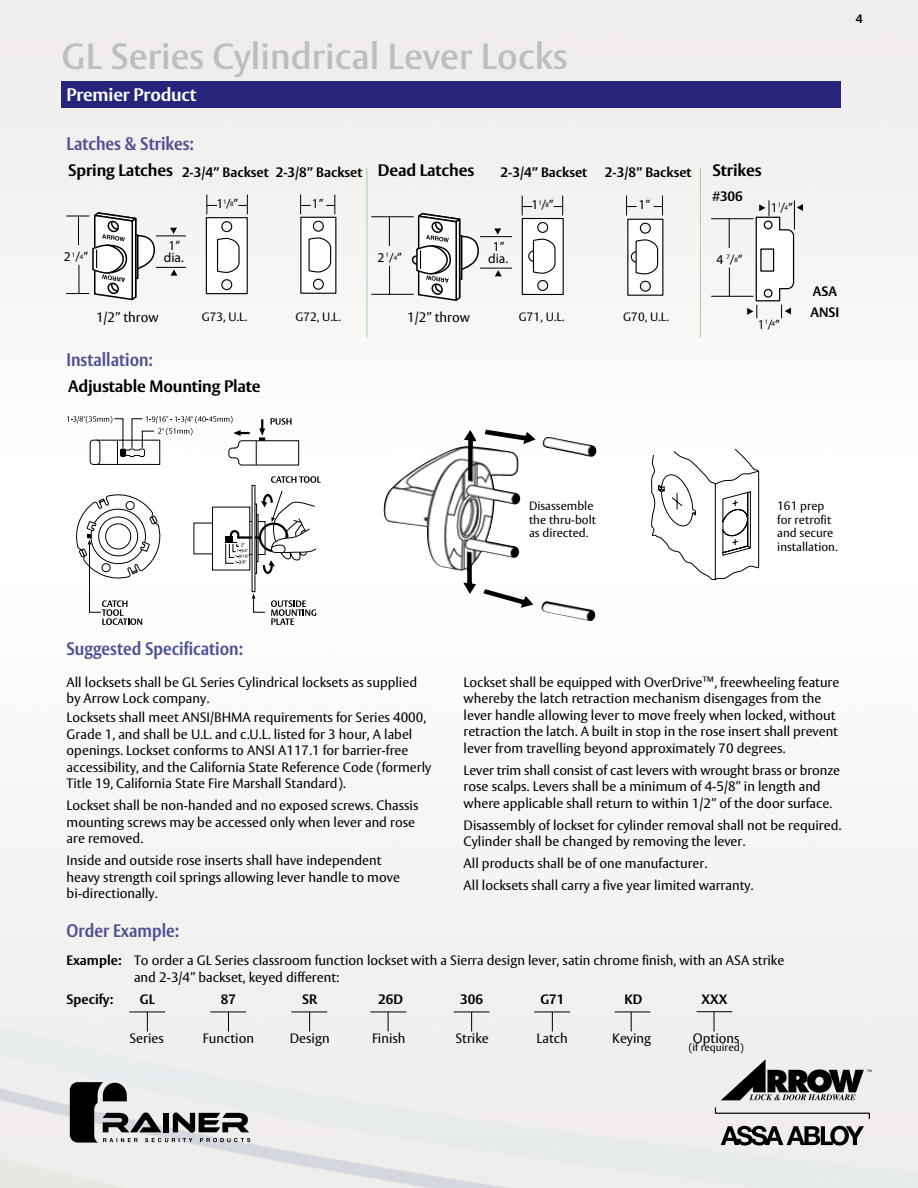
<style>
.page{position:relative;width:918px;height:1188px;background:#fff}
.page>*{position:absolute;margin:0;border:0;box-sizing:border-box;transform-origin:0 0}
.t1{font:600 36px "Vesta";color:#bcbec0}
.t2{font:700 18px "Vesta";color:#515095;scale:.9 1}
.t3{font:700 18px "Vesta";letter-spacing:-.01em;color:#fff}
.t4{font:700 16.5px "Vesta";letter-spacing:-.01em;color:#000}
.t5{font:13.5px/16.5px "Vesta";color:#000}
.t6{font:700 13.5px/21px "Vesta";color:#000}
.t7{font:13.5px/12px "Myriad Pro";color:#000;text-align:center}
.t8{font:12px/13.5px "Vesta";color:#000}
.t9{font:700 12px "Vesta";color:#000}
.t10{font:10.5px "Vesta";color:#000}
.t11{font:6.75px "Myriad Pro";color:#000}
.s1{font-size:13.5px}
.s2{font-weight:700}
</style>
<div class="page">
<img style="left:0;top:0;width:918px;height:1188px">
<svg style="left:715px;top:1107px;width:155px;height:12px;background:#d6d3d2"></svg>
<svg style="left:721px;top:1126px;width:143px;height:20px;background:#767574"></svg>
<svg style="left:721px;top:1059px;width:150px;height:41px;background:#8a8988"></svg>
<div style="left:62px;top:81px;width:779px;height:27px;background:#26247b"></div>
<hr style="left:367px;top:168px;width:1px;height:170px;background:#a0d39e">
<hr style="left:700px;top:168px;width:1px;height:170px;background:#a0d39e">
<div style="left:412px;top:255px;width:9px;height:10px;border:2px solid #000;border-radius:50%"></div>
<svg style="left:415px;top:213px;width:64px;height:88px"></svg>
<hr style="left:156px;top:236px;width:30px;height:1px;background:#000">
<hr style="left:156px;top:267px;width:30px;height:1px;background:#000">
<svg style="left:66px;top:212px;width:89px;height:88px"></svg>
<hr style="left:711px;top:218px;width:43px;height:1px;background:#000">
<hr style="left:711px;top:296px;width:43px;height:1px;background:#000">
<svg style="left:729px;top:219px;width:1px;height:29px"></svg>
<svg style="left:729px;top:268px;width:1px;height:28px"></svg>
<svg style="left:171px;top:269px;width:6px;height:7px"></svg>
<svg style="left:170px;top:228px;width:7px;height:6px"></svg>
<hr style="left:371px;top:216px;width:43px;height:1px;background:#000">
<hr style="left:480px;top:236px;width:32px;height:1px;background:#000">
<hr style="left:480px;top:268px;width:32px;height:1px;background:#000">
<hr style="left:371px;top:294px;width:43px;height:1px;background:#000">
<svg style="left:389px;top:217px;width:1px;height:29px"></svg>
<svg style="left:389px;top:266px;width:1px;height:28px"></svg>
<svg style="left:206px;top:194px;width:42px;height:100px"></svg>
<svg style="left:300px;top:194px;width:36px;height:100px"></svg>
<svg style="left:522px;top:196px;width:42px;height:99px"></svg>
<svg style="left:747px;top:200px;width:56px;height:118px"></svg>
<svg style="left:626px;top:196px;width:38px;height:100px"></svg>
<svg style="left:495px;top:270px;width:7px;height:6px"></svg>
<svg style="left:494px;top:228px;width:7px;height:7px"></svg>
<svg style="left:651px;top:443px;width:108px;height:137px"></svg>
<img style="left:384px;top:430px;width:151px;height:164px">
<svg style="left:67px;top:416px;width:232px;height:50px"></svg>
<svg style="left:73px;top:492px;width:90px;height:133px"></svg>
<div style="left:194px;top:523px;width:23px;height:31px;background:#fff"></div>
<div style="left:212px;top:507px;width:38px;height:63px;background:#fff;border:1px solid #000"></div>
<div style="left:252px;top:485px;width:3px;height:107px;background:#fff;border:1px solid #000"></div>
<svg style="left:271px;top:476px;width:50px;height:7px"></svg>
<svg style="left:225px;top:490px;width:92px;height:153px"></svg>
<hr style="left:129px;top:1012px;width:36px;height:1px;background:#000">
<hr style="left:210px;top:1012px;width:36px;height:1px;background:#000">
<hr style="left:370px;top:1012px;width:36px;height:1px;background:#000">
<hr style="left:454px;top:1012px;width:36px;height:1px;background:#000">
<hr style="left:534px;top:1012px;width:36px;height:1px;background:#000">
<hr style="left:615px;top:1012px;width:36px;height:1px;background:#000">
<svg style="left:147px;top:1012px;width:1px;height:20px"></svg>
<svg style="left:228px;top:1013px;width:1px;height:19px"></svg>
<hr style="left:291px;top:1012px;width:36px;height:1px;background:#000">
<svg style="left:309px;top:1012px;width:1px;height:20px"></svg>
<svg style="left:388px;top:1012px;width:1px;height:20px"></svg>
<svg style="left:471px;top:1012px;width:1px;height:20px"></svg>
<svg style="left:552px;top:1012px;width:1px;height:20px"></svg>
<svg style="left:631px;top:1012px;width:1px;height:20px"></svg>
<hr style="left:696px;top:1011px;width:36px;height:1px;background:#000">
<svg style="left:714px;top:1012px;width:1px;height:20px"></svg>
<svg style="left:70px;top:1082px;width:180px;height:61px;background:#99999a"></svg>
<h1 class="t1" style="left:62px;top:35px;width:507px">GL Series Cylindrical Lever Locks</h1>
<h2 class="t3" style="left:66px;top:85px;width:132px">Premier Product</h2>
<h2 class="t2" style="left:67px;top:133px;width:143px">Latches &amp; Strikes:</h2>
<p class="t4" style="left:68px;top:161px;width:202px">Spring Latches <span class="s1">2-3/4” Backset</span></p>
<p class="t4" style="left:378px;top:161px;width:98px">Dead Latches</p>
<p class="t6" style="left:500px;top:161px;width:88px">2-3/4” Backset</p>
<p class="t4" style="left:713px;top:161px;width:51px">Strikes</p>
<p class="t6" style="left:605px;top:161px;width:88px">2-3/8” Backset</p>
<p class="t7" style="left:639px;top:199px;width:13px">1”</p>
<p class="t6" style="left:276px;top:161px;width:88px">2-3/8” Backset</p>
<p class="t6" style="left:713px;top:186px;width:32px">#306</p>
<p class="t7" style="left:216px;top:198px;width:23px">1<sup>1</sup>/<sup>8</sup>”</p>
<p class="t7" style="left:312px;top:198px;width:13px">1”</p>
<p class="t7" style="left:532px;top:199px;width:23px">1<sup>1</sup>/<sup>8</sup>”</p>
<p class="t7" style="left:771px;top:201px;width:23px">1<sup>1</sup>/<sup>4</sup>”</p>
<p class="t7" style="left:64px;top:250px;width:26px">2 <sup>1</sup>/<sup>4</sup>”</p>
<p class="t7" style="left:164px;top:239px;width:22px">1” dia.</p>
<p class="t7" style="left:378px;top:251px;width:8px">2</p>
<p class="t11" style="left:386px;top:252px;width:18px">1<span class="s1">/</span>4<span class="s1">”</span></p>
<p class="t7" style="left:488px;top:240px;width:22px">1” dia.</p>
<p class="t5" style="left:96px;top:309px;width:64px">1/2” throw</p>
<p class="t5" style="left:407px;top:309px;width:64px">1/2” throw</p>
<p class="t8" style="left:202px;top:310px;width:47px">G73, U.L.</p>
<p class="t8" style="left:295px;top:310px;width:47px">G72, U.L.</p>
<h2 class="t2" style="left:67px;top:349px;width:98px">Installation:</h2>
<p class="t4" style="left:68px;top:377px;width:194px">Adjustable Mounting Plate</p>
<p class="t8" style="left:519px;top:310px;width:47px">G71, U.L.</p>
<p class="t8" style="left:623px;top:310px;width:47px">G70, U.L.</p>
<p class="t7" style="left:716px;top:253px;width:28px">4 <sup>7</sup>/<sup>8</sup>”</p>
<p class="t7" style="left:758px;top:318px;width:23px">1<sup>1</sup>/<sup>4</sup>”</p>
<p class="t9" style="left:856px;top:11px;width:8px">4</p>
<p class="t6" style="left:811px;top:280px;width:30px">ASA<br>ANSI</p>
<p class="t8" style="left:529px;top:499px;width:69px">Disassemble the thru-bolt as directed.</p>
<p class="t8" style="left:777px;top:499px;width:62px">161 prep for retrofit and secure installation.</p>
<h2 class="t2" style="left:67px;top:638px;width:198px">Suggested Specification:</h2>
<p class="t5" style="left:67px;top:674px;width:352px;line-height:15.8px">All locksets shall be GL Series Cylindrical locksets as supplied by Arrow Lock company.</p>
<p class="t5" style="left:67px;top:709px;width:366px">Locksets shall meet ANSI/BHMA requirements for Series 4000, Grade 1, and shall be U.L. and c.U.L. listed for 3 hour, A label openings. Lockset conforms to ANSI A117.1 for barrier-free accessibility, and the California State Reference Code (formerly Title 19, California State Fire Marshall Standard).</p>
<p class="t5" style="left:67px;top:797px;width:353px">Lockset shall be non-handed and no exposed screws. Chassis mounting screws may be accessed only when lever and rose are removed.</p>
<p class="t5" style="left:67px;top:852px;width:335px">Inside and outside rose inserts shall have independent heavy strength coil springs allowing lever handle to move bi-directionally.</p>
<h2 class="t2" style="left:67px;top:920px;width:127px">Order Example:</h2>
<p class="t5" style="left:464px;top:674px;width:377px">Lockset shall be equipped with OverDrive™, freewheeling feature whereby the latch retraction mechanism disengages from the lever handle allowing lever to move freely when locked, without retraction the latch. A built in stop in the rose insert shall prevent lever from travelling beyond approximately 70 degrees.</p>
<p class="t5" style="left:464px;top:762px;width:378px">Lever trim shall consist of cast levers with wrought brass or bronze rose scalps. Levers shall be a minimum of 4-5/8” in length and where applicable shall return to within 1/2” of the door surface.</p>
<p class="t5" style="left:464px;top:817px;width:379px">Disassembly of lockset for cylinder removal shall not be required.<br>Cylinder shall be changed by removing the lever.</p>
<p class="t5" style="left:464px;top:852px;width:291px;line-height:21.9px">All products shall be of one manufacturer.<br>All locksets shall carry a five year limited warranty.</p>
<p class="t5" style="left:134px;top:952px;width:652px;text-indent:-68px"><span class="s2">Example:</span> To order a GL Series classroom function lockset with a Sierra design lever, satin chrome finish, with an ASA strike and 2-3/4” backset, keyed different:</p>
<p class="t6" style="left:67px;top:988px;width:48px">Specify:</p>
<p class="t6" style="left:140px;top:988px;width:17px">GL</p>
<p class="t6" style="left:221px;top:988px;width:17px">87</p>
<p class="t6" style="left:302px;top:988px;width:17px">SR</p>
<p class="t6" style="left:378px;top:988px;width:26px">26D</p>
<p class="t6" style="left:460px;top:988px;width:24px">306</p>
<p class="t6" style="left:540px;top:988px;width:26px">G71</p>
<p class="t6" style="left:625px;top:988px;width:19px">KD</p>
<p class="t6" style="left:702px;top:988px;width:27px">XXX</p>
<p class="t5" style="left:129px;top:1030px;width:36px">Series</p>
<p class="t5" style="left:203px;top:1030px;width:53px">Function</p>
<p class="t5" style="left:290px;top:1030px;width:41px">Design</p>
<p class="t5" style="left:372px;top:1030px;width:35px">Finish</p>
<p class="t5" style="left:455px;top:1030px;width:35px">Strike</p>
<p class="t5" style="left:537px;top:1030px;width:33px">Latch</p>
<p class="t5" style="left:612px;top:1030px;width:40px">Keying</p>
<p class="t5" style="left:693px;top:1030px;width:48px">Options</p>
<p class="t10" style="left:689px;top:1041px;width:57px">(if required)</p>
</div>
